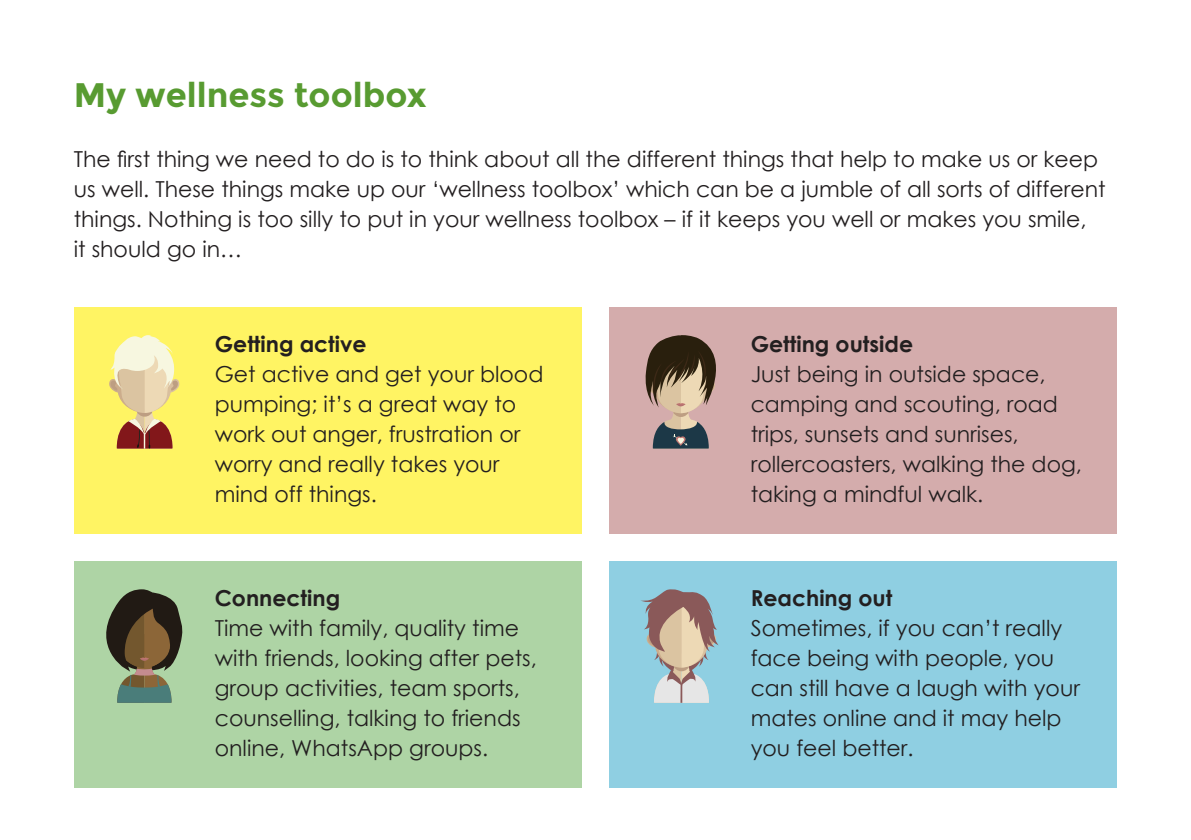
<style>
.page{position:relative;width:1191px;height:840px;background:#fff}
.page>*{position:absolute;margin:0;border:0;box-sizing:border-box;transform-origin:0 0}
.t1{font:700 34px "Montserrat";color:#589b31}
.t2{font:22px/30px "Century Gothic";color:#231f20}
.t3{font:700 22px "Century Gothic";color:#231f20}
</style>
<div class="page">
<div style="left:74px;top:306px;width:507px;height:227px;background:#fff463"></div>
<svg style="left:109px;top:335px;width:71px;height:113px"></svg>
<div style="left:609px;top:306px;width:508px;height:227px;background:#d4acac"></div>
<div style="left:74px;top:560px;width:507px;height:227px;background:#aed4a5"></div>
<div style="left:609px;top:560px;width:508px;height:227px;background:#8fcfe2"></div>
<svg style="left:645px;top:335px;width:71px;height:113px"></svg>
<svg style="left:641px;top:589px;width:78px;height:113px"></svg>
<svg style="left:106px;top:589px;width:77px;height:113px"></svg>
<p class="t1" style="left:74px;top:74px;width:354px">My wellness toolbox</p>
<p class="t2" style="left:74px;top:143px;width:1033px">The first thing we need to do is to think about all the different things that help to make us or keep us well. These things make up our ‘wellness toolbox’ which can be a jumble of all sorts of different things. Nothing is too silly to put in your wellness toolbox – if it keeps you well or makes you smile,</p>
<p class="t2" style="left:74px;top:233px;width:170px">it should go in…</p>
<p class="t3" style="left:215px;top:327px;width:153px">Getting active</p>
<p class="t2" style="left:215px;top:358px;width:330px">Get active and get your blood pumping; it’s a great way to work out anger, frustration or worry and really takes your mind off things.</p>
<p class="t3" style="left:215px;top:580px;width:127px">Connecting</p>
<p class="t2" style="left:215px;top:612px;width:323px">Time with family, quality time with friends, looking after pets, group activities, team sports, counselling, talking to friends online, WhatsApp groups.</p>
<p class="t3" style="left:750px;top:327px;width:164px">Getting outside</p>
<p class="t2" style="left:750px;top:358px;width:333px">Just being in outside space, camping and scouting, road trips, sunsets and sunrises, rollercoasters, walking the dog, taking a mindful walk.</p>
<p class="t3" style="left:750px;top:580px;width:143px">Reaching out</p>
<p class="t2" style="left:750px;top:612px;width:331px">Sometimes, if you can’t really face being with people, you can still have a laugh with your mates online and it may help you feel better.</p>
</div>
